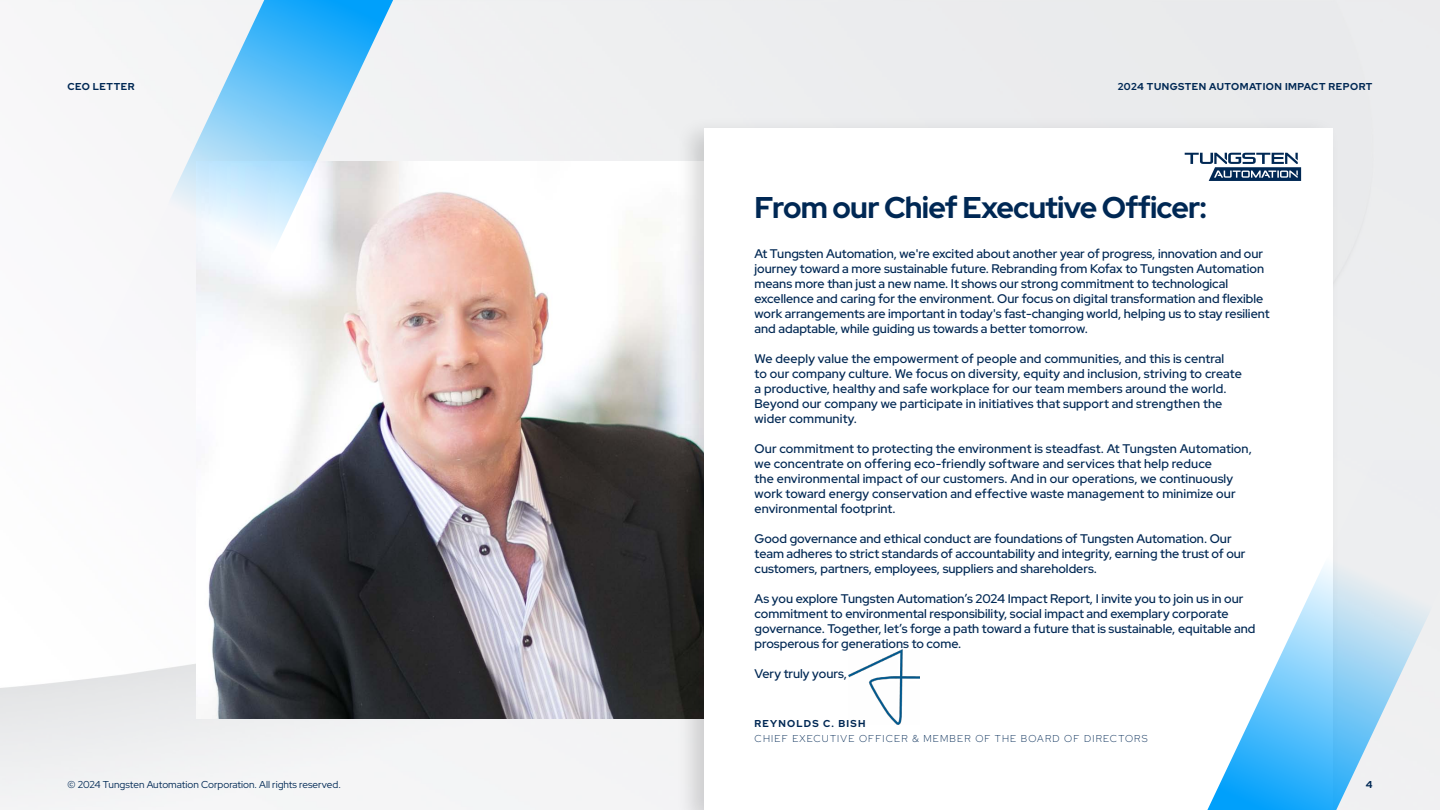
<style>
.page{position:relative;width:1440px;height:810px;background:#fff}
.page>*{position:absolute;margin:0;border:0;box-sizing:border-box;transform-origin:0 0}
.t1{font:700 30px "Red Hat Display";letter-spacing:-.025em;color:#002854}
.t2{font:500 12.5px/15px "Red Hat Display";color:#002854}
.t3{font:10px "Red Hat Display";color:#002854}
.t4{font:300 10px "Red Hat Display";letter-spacing:.12em;color:#002854}
.t5{font:700 10px "Red Hat Display";letter-spacing:.05em;color:#002854}
.t6{font:700 10px "Red Hat Display";letter-spacing:.12em;color:#002854}
</style>
<div class="page">
<img style="left:196px;top:161px;width:479px;height:558px">
<div style="left:675px;top:116px;width:666px;height:694px;background:#000;opacity:.16"></div>
<div style="left:704px;top:128px;width:628px;height:682px;background:#fff"></div>
<img style="left:848px;top:650px;width:72px;height:75px">
<svg style="left:1185px;top:153px;width:116px;height:28px"></svg>
<svg style="left:1207px;top:459px;width:233px;height:351px"></svg>
<svg style="left:98px;top:0;width:295px;height:351px;fill:#f3f3f8"></svg>
<p class="t5" style="left:68px;top:80px;width:68px">CEO LETTER</p>
<p class="t3" style="left:68px;top:777px;width:275px">© 2024 Tungsten Automation Corporation. All rights reserved.</p>
<p class="t5" style="left:1118px;top:80px;width:256px">2024 TUNGSTEN AUTOMATION IMPACT REPORT</p>
<h1 class="t1" style="left:755px;top:188px;width:454px">From our Chief Executive Officer:</h1>
<p class="t2" style="left:755px;top:246px;width:517px">At Tungsten Automation, we're excited about another year of progress, innovation and our journey toward a more sustainable future. Rebranding from Kofax to Tungsten Automation means more than just a new name. It shows our strong commitment to technological excellence and caring for the environment. Our focus on digital transformation and flexible work arrangements are important in today's fast-changing world, helping us to stay resilient and adaptable, while guiding us towards a better tomorrow.</p>
<p class="t2" style="left:755px;top:351px;width:489px">We deeply value the empowerment of people and communities, and this is central<br>to our company culture. We focus on diversity, equity and inclusion, striving to create a productive, healthy and safe workplace for our team members around the world.<br>Beyond our company we participate in initiatives that support and strengthen the wider community.</p>
<p class="t2" style="left:755px;top:441px;width:499px">Our commitment to protecting the environment is steadfast. At Tungsten Automation, we concentrate on offering eco-friendly software and services that help reduce<br>the environmental impact of our customers. And in our operations, we continuously work toward energy conservation and effective waste management to minimize our environmental footprint.</p>
<p class="t2" style="left:755px;top:531px;width:493px">Good governance and ethical conduct are foundations of Tungsten Automation. Our team adheres to strict standards of accountability and integrity, earning the trust of our customers, partners, employees, suppliers and shareholders.</p>
<p class="t2" style="left:755px;top:591px;width:502px">As you explore Tungsten Automation’s 2024 Impact Report, I invite you to join us in our commitment to environmental responsibility, social impact and exemplary corporate governance. Together, let’s forge a path toward a future that is sustainable, equitable and prosperous for generations to come.</p>
<p class="t2" style="left:755px;top:666px;width:94px">Very truly yours,</p>
<p class="t6" style="left:755px;top:717px;width:112px">REYNOLDS C. BISH</p>
<p class="t4" style="left:755px;top:732px;width:395px">CHIEF EXECUTIVE OFFICER &amp; MEMBER OF THE BOARD OF DIRECTORS</p>
<p class="t5" style="left:1366px;top:777px;width:8px">4</p>
</div>
